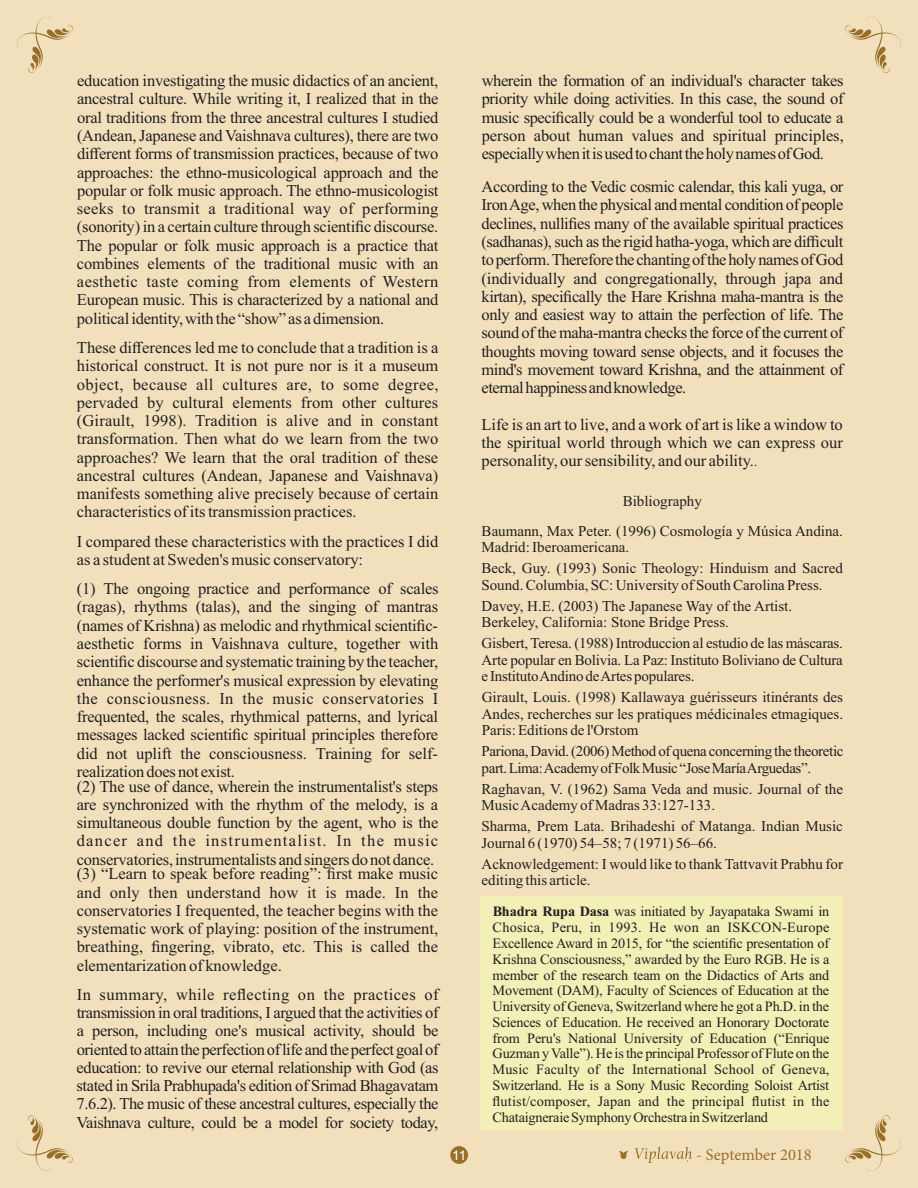
<style>
.page{position:relative;width:918px;height:1188px;background:#f2e0bd}
.page>*{position:absolute;margin:0;border:0;box-sizing:border-box;transform-origin:0 0}
.t1{font:16.5px/18.3px "Times New Roman";letter-spacing:-.005em;color:#231f20;text-align:justify}
.t2{font:16.5px "Minion Pro";color:#986f29}
.t3{font:15px/16.5px "Times New Roman";color:#231f20}
.t4{font:15px/16.5px "Times New Roman";letter-spacing:-.025em;color:#231f20}
.t5{font:14.25px/15.8px "Times New Roman";letter-spacing:-.015em;color:#231f20;text-align:justify}
.t6{font:13.5px "Arial";color:#fff}
.s1{font-size:13.5px}
.s2{font-weight:700}
</style>
<div class="page">
<svg style="left:843px;top:0;width:75px;height:75px;background:#ecd9b4"></svg>
<svg style="left:0;top:0;width:75px;height:75px;background:#ecd9b3"></svg>
<svg style="left:843px;top:1113px;width:75px;height:75px;background:#ecd9b4"></svg>
<svg style="left:0;top:1113px;width:75px;height:75px;background:#ecd9b3"></svg>
<div style="left:450px;top:1146px;width:18px;height:18px;background:#986f29;border-radius:50%"></div>
<div style="left:480px;top:896px;width:363px;height:233px;background:#f2efb7"></div>
<svg style="left:619px;top:1151px;width:10px;height:8px"></svg>
<svg style="left:635px;top:1147px;width:57px;height:16px"></svg>
<p class="t1" style="left:77px;top:73px;width:363px">education investigating the music didactics of an ancient, ancestral culture. While writing it, I realized that in the oral traditions from the three ancestral cultures I studied (Andean, Japanese and Vaishnava cultures), there are two different forms of transmission practices, because of two approaches: the ethno-musicological approach and the popular or folk music approach. The ethno-musicologist seeks to transmit a traditional way of performing (sonority) in a certain culture through scientific discourse.<br>The popular or folk music approach is a practice that combines elements of the traditional music with an aesthetic taste coming from elements of Western European music. This is characterized by a national and political identity, with the “show” as a dimension.</p>
<p class="t1" style="left:77px;top:340px;width:363px">These differences led me to conclude that a tradition is a historical construct. It is not pure nor is it a museum object, because all cultures are, to some degree, pervaded by cultural elements from other cultures (Girault, 1998). Tradition is alive and in constant transformation. Then what do we learn from the two approaches? We learn that the oral tradition of these ancestral cultures (Andean, Japanese and Vaishnava) manifests something alive precisely because of certain characteristics of its transmission practices.</p>
<p class="t1" style="left:77px;top:534px;width:363px">I compared these characteristics with the practices I did as a student at Sweden's music conservatory:</p>
<p class="t1" style="left:77px;top:581px;width:363px">(1) The ongoing practice and performance of scales (ragas), rhythms (talas), and the singing of mantras (names of Krishna) as melodic and rhythmical scientific&shy;aesthetic forms in Vaishnava culture, together with scientific discourse and systematic training by the teacher, enhance the performer's musical expression by elevating the consciousness. In the music conservatories I frequented, the scales, rhythmical patterns, and lyrical messages lacked scientific spiritual principles therefore did not uplift the consciousness. Training for self&shy;realization does not exist.</p>
<p class="t1" style="left:77px;top:778px;width:363px">(2) The use of dance, wherein the instrumentalist's steps are synchronized with the rhythm of the melody, is a simultaneous double function by the agent, who is the dancer and the instrumentalist. In the music conservatories, instrumentalists and singers do not dance.</p>
<p class="t1" style="left:77px;top:866px;width:363px">(3) “Learn to speak before reading”: first make music and only then understand how it is made. In the conservatories I frequented, the teacher begins with the systematic work of playing: position of the instrument, breathing, fingering, vibrato, etc. This is called the elementarization of knowledge.</p>
<p class="t1" style="left:77px;top:987px;width:364px">In summary, while reflecting on the practices of transmission in oral traditions, I argued that the activities of a person, including one's musical activity, should be oriented to attain the perfection of life and the perfect goal of education: to revive our eternal relationship with God (as stated in Srila Prabhupada's edition of Srimad Bhagavatam 7.6.2). The music of these ancestral cultures, especially the Vaishnava culture, could be a model for society today,</p>
<p class="t6" style="left:452px;top:1150px;width:16px">11</p>
<p class="t1" style="left:482px;top:73px;width:364px">wherein the formation of an individual's character takes priority while doing activities. In this case, the sound of music specifically could be a wonderful tool to educate a person about human values and spiritual principles, especially when it is used to chant the holy names of God.</p>
<p class="t1" style="left:481px;top:179px;width:364px">According to the Vedic cosmic calendar, this kali yuga, or Iron Age, when the physical and mental condition of people declines, nullifies many of the available spiritual practices (sadhanas), such as the rigid hatha-yoga, which are difficult to perform. Therefore the chanting of the holy names of God (individually and congregationally, through japa and kirtan), specifically the Hare Krishna maha-mantra is the only and easiest way to attain the perfection of life. The sound of the maha-mantra checks the force of the current of thoughts moving toward sense objects, and it focuses the mind's movement toward Krishna, and the attainment of eternal happiness and knowledge.</p>
<p class="t1" style="left:481px;top:417px;width:363px">Life is an art to live, and a work of art is like a window to the spiritual world through which we can express our personality, our sensibility, and our ability.<span class="s1">.</span></p>
<p class="t3" style="left:623px;top:494px;width:81px">Bibliography</p>
<p class="t3" style="left:482px;top:524px;width:363px">Baumann, Max Peter. (1996) Cosmología y Música Andina.<br>Madrid: Iberoamericana.</p>
<p class="t3" style="left:481px;top:562px;width:363px">Beck, Guy. (1993) Sonic Theology: Hinduism and Sacred<br>Sound. Columbia, SC: University of South Carolina Press.</p>
<p class="t3" style="left:482px;top:599px;width:312px">Davey, H.E. (2003) The Japanese Way of the Artist.<br>Berkeley, California: Stone Bridge Press.</p>
<p class="t3" style="left:482px;top:637px;width:363px;text-align:justify">Gisbert, Teresa. (1988) Introduccion al estudio de las máscaras.<br>Arte popular en Bolivia. La Paz: Instituto Boliviano de Cultura e Instituto Andino de Artes populares.</p>
<p class="t3" style="left:482px;top:691px;width:363px;text-align:justify">Girault, Louis. (1998) Kallawaya guérisseurs itinérants des Andes, recherches sur les pratiques médicinales etmagiques.<br>Paris: Editions de l'Orstom</p>
<p class="t4" style="left:482px;top:745px;width:363px">Pariona, David. (2006) Method of quena concerning the theoretic part. Lima: Academy of Folk Music “Jose María Arguedas”.</p>
<p class="t3" style="left:482px;top:782px;width:363px">Raghavan, V. (1962) Sama Veda and music. Journal of the<br>Music Academy of Madras 33:127-133.</p>
<p class="t3" style="left:481px;top:820px;width:363px">Sharma, Prem Lata. Brihadeshi of Matanga. Indian Music<br>Journal 6 (1970) 54–58; 7 (1971) 56–66.</p>
<p class="t3" style="left:482px;top:857px;width:363px">Acknowledgement: I would like to thank Tattvavit Prabhu for editing this article.</p>
<p class="t5" style="left:493px;top:905px;width:339px"><span class="s2">Bhadra Rupa Dasa</span> was initiated by Jayapataka Swami in Chosica, Peru, in 1993. He won an ISKCON-Europe Excellence Award in 2015, for “the scientific presentation of Krishna Consciousness,” awarded by the Euro RGB. He is a member of the research team on the Didactics of Arts and Movement (DAM), Faculty of Sciences of Education at the University of Geneva, Switzerland where he got a Ph.D. in the Sciences of Education. He received an Honorary Doctorate from Peru's National University of Education (“Enrique Guzman y Valle”). He is the principal Professor of Flute on the Music Faculty of the International School of Geneva, Switzerland. He is a Sony Music Recording Soloist Artist flutist/composer, Japan and the principal flutist in the Chataigneraie Symphony Orchestra in Switzerland</p>
<p class="t2" style="left:696px;top:1148px;width:117px">- September 2018</p>
</div>
